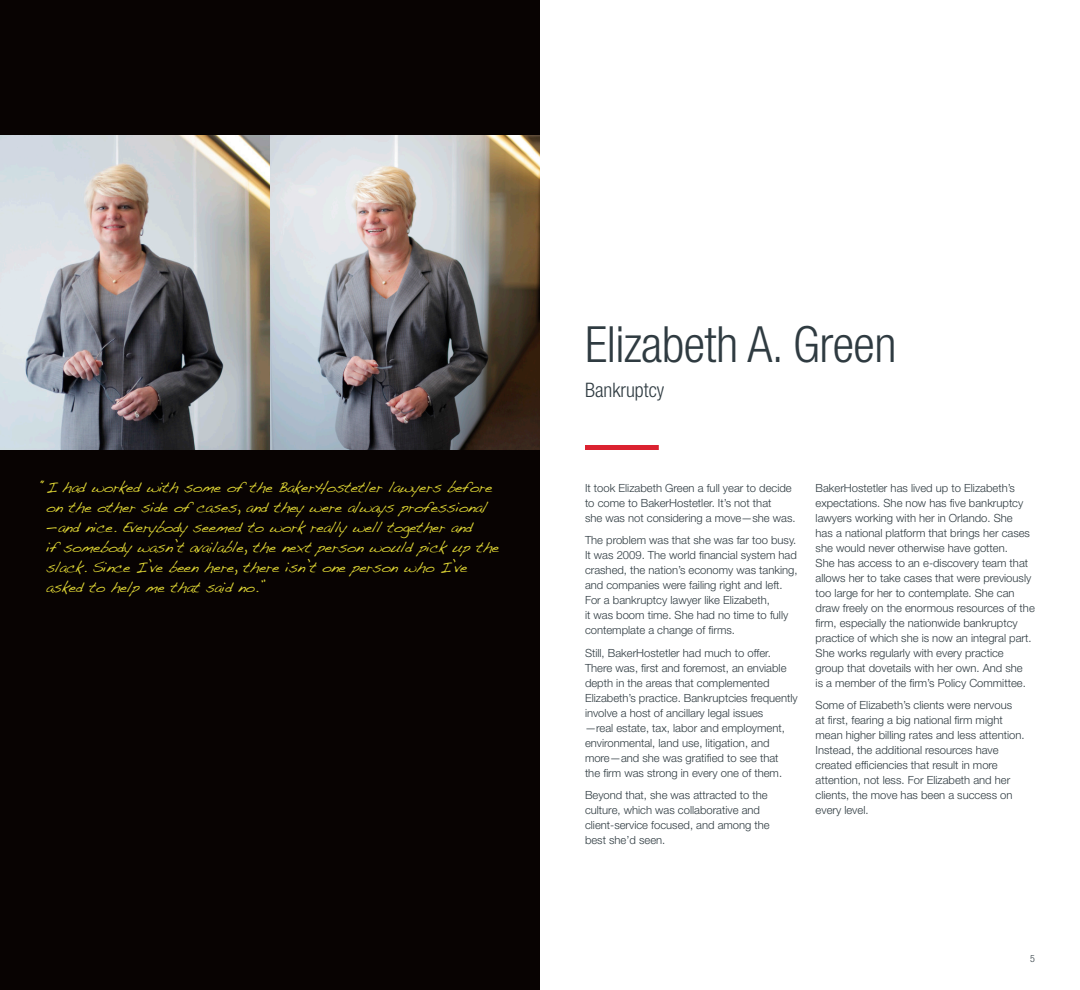
<style>
.page{position:relative;width:1080px;height:990px;background:#fff}
.page>*{position:absolute;margin:0;border:0;box-sizing:border-box;transform-origin:0 0}
.t1{font:300 condensed 50px "Helvetica Neue LT Std";letter-spacing:-.01em;color:#2f3b41}
.t2{font:300 condensed 20px "Helvetica Neue LT Std";color:#2f3b41}
.t3{font:15px/20px "Handwriting Dakota";letter-spacing:-.025em;color:#dcd334}
.t4{font:300 11.25px/15px "Helvetica Neue LT Std";color:#2f3b41}
.t5{font:300 condensed 10px "Helvetica Neue LT Std";color:#2f3b41}
</style>
<div class="page">
<div style="left:0;top:0;width:540px;height:990px;background:#080302"></div>
<div style="left:585px;top:445px;width:74px;height:5px;background:#db2230"></div>
<img style="left:0;top:135px;width:540px;height:315px">
<p class="t3" style="left:46px;top:476px;width:455px;text-indent:-5px">“I had worked with some of the BakerHostetler lawyers before on the other side of cases, and they were always professional —and nice. Everybody seemed to work really well together and<br>if somebody wasn’t available, the next person would pick up the slack. Since I’ve been here, there isn’t one person who I’ve asked to help me that said no.”</p>
<p class="t1" style="left:585px;top:316px;width:313px">Elizabeth A. Green</p>
<p class="t2" style="left:585px;top:378px;width:81px">Bankruptcy</p>
<p class="t4" style="left:585px;top:480px;width:212px">It took Elizabeth Green a full year to decide to come to BakerHostetler. It’s not that<br>she was not considering a move—she was.</p>
<p class="t4" style="left:585px;top:533px;width:214px">The problem was that she was far too busy.<br>It was 2009. The world financial system had crashed, the nation’s economy was tanking, and companies were failing right and left.<br>For a bankruptcy lawyer like Elizabeth,<br>it was boom time. She had no time to fully contemplate a change of firms.</p>
<p class="t4" style="left:585px;top:645px;width:214px">Still, BakerHostetler had much to offer.<br>There was, first and foremost, an enviable depth in the areas that complemented Elizabeth’s practice. Bankruptcies frequently involve a host of ancillary legal issues<br>—real estate, tax, labor and employment, environmental, land use, litigation, and more—and she was gratified to see that<br>the firm was strong in every one of them.</p>
<p class="t4" style="left:585px;top:788px;width:186px">Beyond that, she was attracted to the culture, which was collaborative and client-service focused, and among the best she’d seen.</p>
<p class="t4" style="left:816px;top:480px;width:221px">BakerHostetler has lived up to Elizabeth’s expectations. She now has five bankruptcy lawyers working with her in Orlando. She<br>has a national platform that brings her cases she would never otherwise have gotten.<br>She has access to an e-discovery team that allows her to take cases that were previously too large for her to contemplate. She can draw freely on the enormous resources of the firm, especially the nationwide bankruptcy practice of which she is now an integral part.<br>She works regularly with every practice group that dovetails with her own. And she<br>is a member of the firm’s Policy Committee.</p>
<p class="t4" style="left:816px;top:698px;width:210px">Some of Elizabeth’s clients were nervous<br>at first, fearing a big national firm might mean higher billing rates and less attention.<br>Instead, the additional resources have created efficiencies that result in more attention, not less. For Elizabeth and her clients, the move has been a success on every level.</p>
<p class="t5" style="left:1030px;top:953px;width:6px">5</p>
</div>
